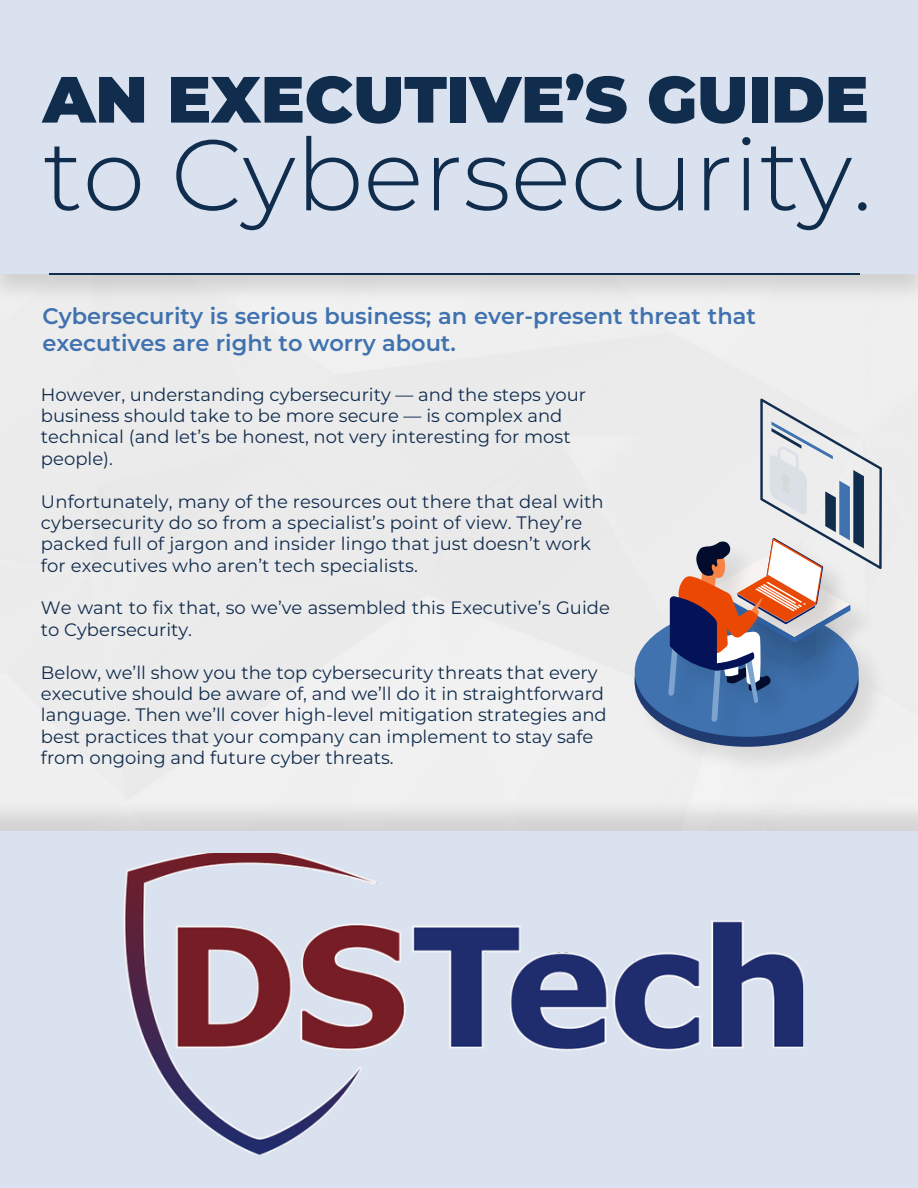
<style>
.page{position:relative;width:918px;height:1188px;background:#fff}
.page>*{position:absolute;margin:0;border:0;box-sizing:border-box;transform-origin:0 0}
.t1{font:300 100.35px "Montserrat";color:#112d4e}
.t2{font:900 65.25px "Montserrat";color:#112d4e}
.t3{font:600 22.5px/27px "Montserrat";color:#3f72af}
.t4{font:18px/21.3px "Montserrat";color:#112d4e}
</style>
<div class="page">
<img style="left:0;top:274px;width:918px;height:36px">
<div style="left:0;top:0;width:918px;height:274px;background:#dbe2ef"></div>
<hr style="left:49px;top:273px;width:810px;height:2px;background:#112d4e">
<div style="left:0;top:832px;width:917px;height:356px;background:#dbe2ef"></div>
<div style="left:626px;top:598px;width:268px;height:184px;background:#f0eff0"></div>
<img style="left:882px;top:579px;width:5px;height:100px">
<img style="left:659px;top:747px;width:148px;height:11px">
<svg style="left:624px;top:399px;width:258px;height:348px"></svg>
<img style="left:123px;top:854px;width:680px;height:300px">
<p class="t2" style="left:43px;top:59px;width:827px">AN EXECUTIVE’S GUIDE</p>
<p class="t1" style="left:43px;top:113px;width:831px">to Cybersecurity.</p>
<p class="t3" style="left:42px;top:302px;width:715px">Cybersecurity is serious business; an ever-present threat that executives are right to worry about.</p>
<p class="t4" style="left:41px;top:384px;width:547px">However, understanding cybersecurity — and the steps your business should take to be more secure — is complex and technical (and let’s be honest, not very interesting for most people).</p>
<p class="t4" style="left:41px;top:491px;width:564px">Unfortunately, many of the resources out there that deal with cybersecurity do so from a specialist’s point of view. They’re packed full of jargon and insider lingo that just doesn’t work for executives who aren’t tech specialists.</p>
<p class="t4" style="left:41px;top:597px;width:570px">We want to fix that, so we’ve assembled this Executive’s Guide to Cybersecurity.</p>
<p class="t4" style="left:41px;top:662px;width:567px">Below, we’ll show you the top cybersecurity threats that every executive should be aware of, and we’ll do it in straightforward language. Then we’ll cover high-level mitigation strategies and best practices that your company can implement to stay safe from ongoing and future cyber threats.</p>
</div>
